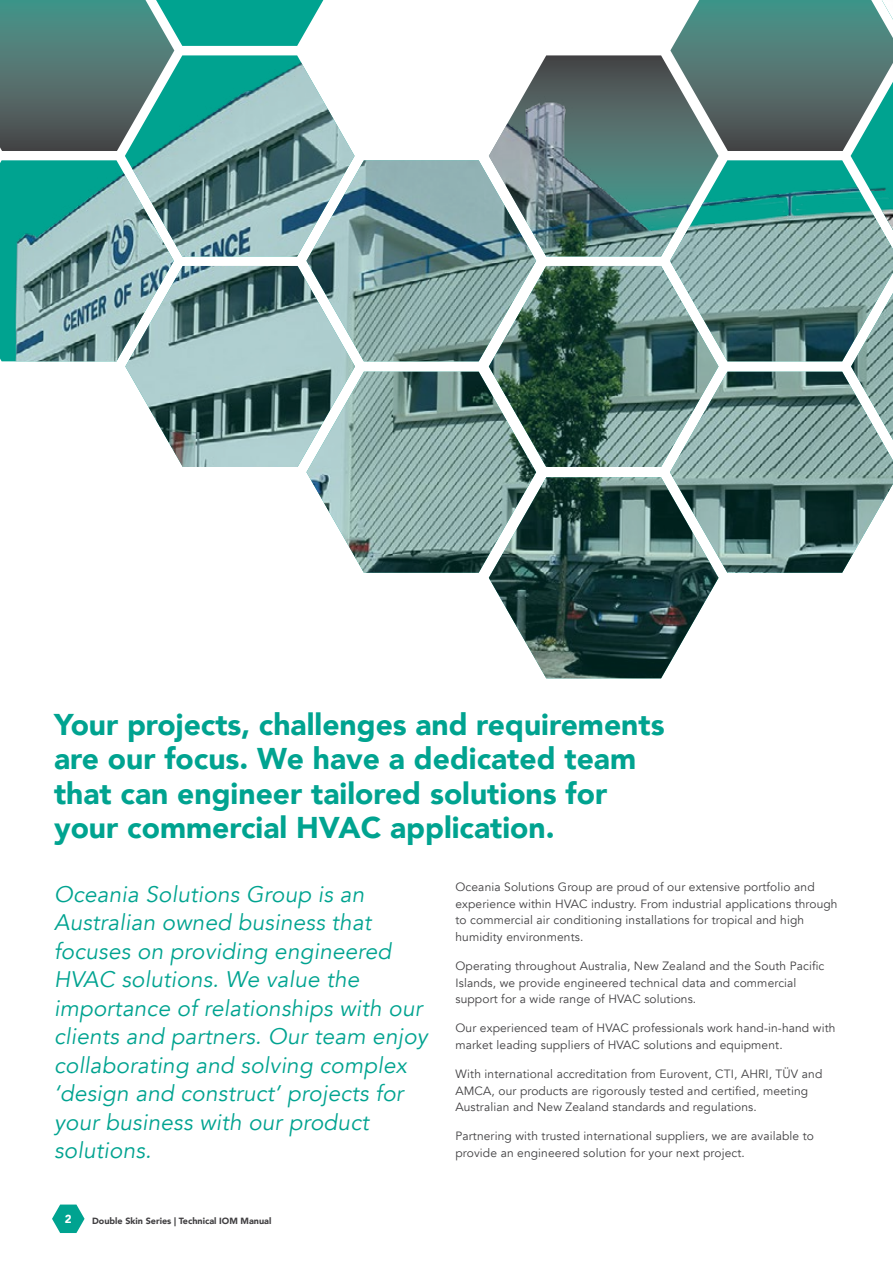
<style>
.page{position:relative;width:893px;height:1263px;background:#fff}
.page>*{position:absolute;margin:0;border:0;box-sizing:border-box;transform-origin:0 0}
.t1{font:900 30px/34.5px "Avenir";color:#00a390}
.t2{font:italic 22.5px/28.5px "Avenir";letter-spacing:.01em;color:#00a390}
.t3{font:12px/16.5px "Avenir";letter-spacing:.01em;color:#414042}
.t4{font:900 11.55px "Avenir";color:#fff}
.t5{font:900 9px "Avenir";color:#414042}
</style>
<div class="page">
<svg style="left:52px;top:1204px;width:33px;height:29px"></svg>
<img style="left:306px;top:160px;width:230px;height:201px">
<img style="left:306px;top:372px;width:230px;height:201px">
<img style="left:0;top:160px;width:174px;height:201px">
<svg style="left:0;top:0;width:323px;height:151px;background:#4c8982"></svg>
<img style="left:125px;top:266px;width:230px;height:201px">
<img style="left:125px;top:55px;width:230px;height:201px">
<img style="left:489px;top:266px;width:181px;height:201px">
<img style="left:489px;top:477px;width:229px;height:201px">
<svg style="left:670px;top:0;width:223px;height:573px;background:#6c938f"></svg>
<img style="left:851px;top:82px;width:42px;height:148px">
<img style="left:489px;top:55px;width:229px;height:201px">
<h1 class="t1" style="left:54px;top:706px;width:612px">Your projects, challenges and requirements are our focus. We have a dedicated team that can engineer tailored solutions for your commercial HVAC application.</h1>
<p class="t2" style="left:54px;top:880px;width:375px">Oceania Solutions Group is an<br>Australian owned business that focuses on providing engineered<br>HVAC solutions. We value the importance of relationships with our clients and partners. Our team enjoy collaborating and solving complex ‘design and construct’ projects for your business with our product solutions.</p>
<p class="t4" style="left:65px;top:1209px;width:8px">2</p>
<p class="t5" style="left:92px;top:1213px;width:181px">Double Skin Series | Technical IOM Manual</p>
<p class="t3" style="left:455px;top:879px;width:384px">Oceania Solutions Group are proud of our extensive portfolio and experience within HVAC industry. From industrial applications through to commercial air conditioning installations for tropical and high humidity environments.</p>
<p class="t3" style="left:455px;top:958px;width:370px">Operating throughout Australia, New Zealand and the South Pacific<br>Islands, we provide engineered technical data and commercial support for a wide range of HVAC solutions.</p>
<p class="t3" style="left:455px;top:1020px;width:381px">Our experienced team of HVAC professionals work hand-in-hand with market leading suppliers of HVAC solutions and equipment.</p>
<p class="t3" style="left:455px;top:1066px;width:368px">With international accreditation from Eurovent, CTI, AHRI, TÜV and<br>AMCA, our products are rigorously tested and certified, meeting<br>Australian and New Zealand standards and regulations.</p>
<p class="t3" style="left:455px;top:1128px;width:360px">Partnering with trusted international suppliers, we are available to provide an engineered solution for your next project.</p>
</div>
